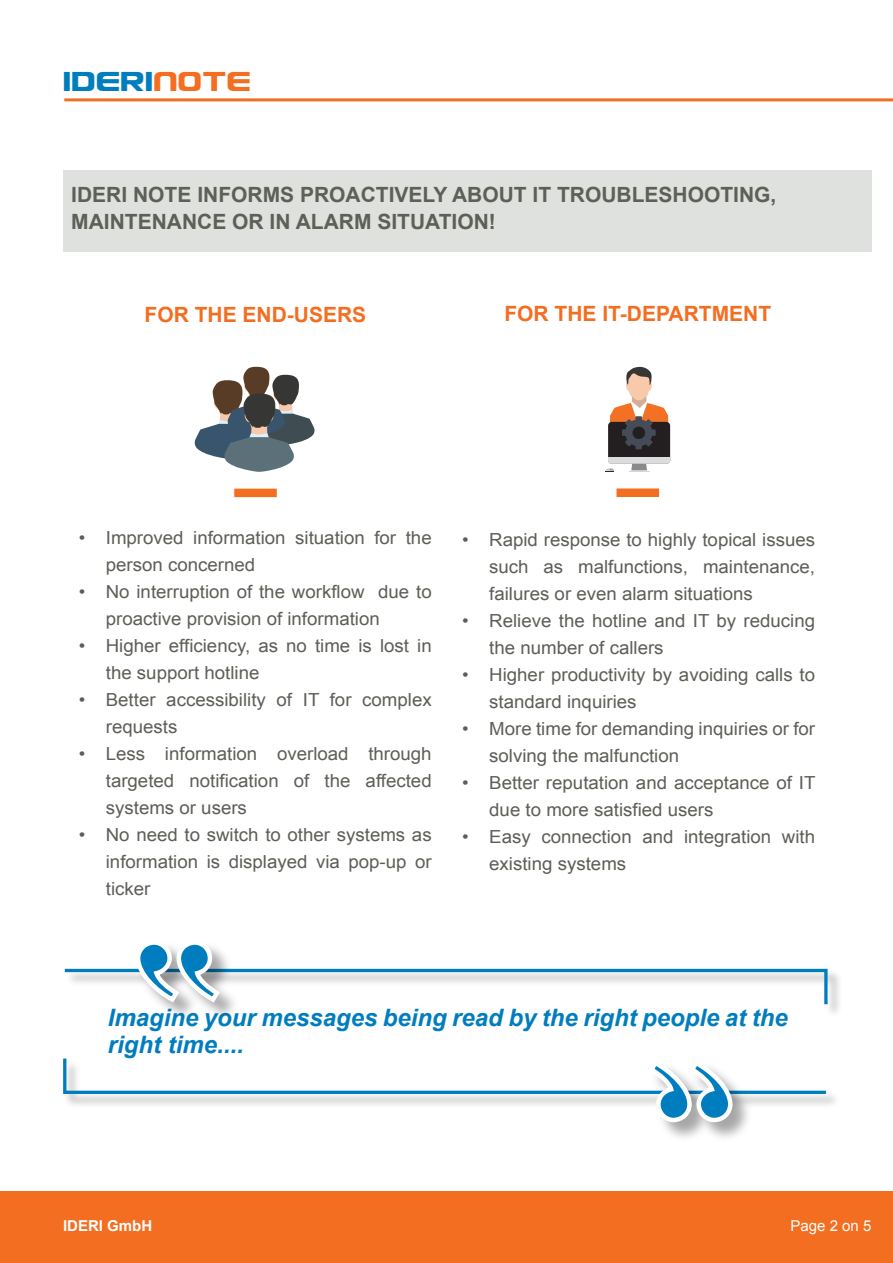
<style>
.page{position:relative;width:893px;height:1263px;background:#fff}
.page>*{position:absolute;margin:0;border:0;box-sizing:border-box;transform-origin:0 0}
.t1{font:33px "Usuzi";color:#007dbe}
.t2{font:italic 700 24px/27px "Arial";color:#007dbe}
.t3{font:700 21px/27px "Arial";color:#5c6056}
.t4{font:700 21px "Arial";color:#f36e21}
.t5{font:18px/27px "Arial";color:#5c5f57;scale:1.04 1}
.t6{font:700 15px "Arial";color:#fff}
.t7{font:15px "Arial";color:#fff}
.s1{color:#f36e21}
</style>
<div class="page">
<svg style="left:194px;top:366px;width:121px;height:106px"></svg>
<div style="left:63px;top:170px;width:808px;height:81px;background:#dfe1df"></div>
<hr style="left:64px;top:98px;width:829px;height:3px;background:#f36e21">
<div style="left:234px;top:489px;width:43px;height:8px;background:#f36e21"></div>
<div style="left:616px;top:488px;width:43px;height:9px;background:#f36e21"></div>
<svg style="left:64px;top:944px;width:765px;height:63px"></svg>
<svg style="left:63px;top:1058px;width:766px;height:66px"></svg>
<div style="left:0;top:1192px;width:893px;height:71px;background:#f36e21"></div>
<svg style="left:605px;top:468px;width:9px;height:4px"></svg>
<div style="left:608px;top:422px;width:62px;height:42px;background:#231f20;border-radius:4px"></div>
<div style="left:608px;top:458px;width:62px;height:6px;background:#dbdcde;border-radius:3px"></div>
<hr style="left:608px;top:458px;width:62px;height:3px;background:#dbdcde">
<svg style="left:628px;top:464px;width:22px;height:8px"></svg>
<svg style="left:610px;top:367px;width:58px;height:82px"></svg>
<h1 class="t1" style="left:64px;top:65px;width:190px">IDERI<span class="s1">NOTE</span></h1>
<p class="t3" style="left:71px;top:182px;width:707px">IDERI NOTE INFORMS PROACTIVELY ABOUT IT TROUBLESHOOTING,<br>MAINTENANCE OR IN ALARM SITUATION!</p>
<p class="t4" style="left:145px;top:301px;width:223px">FOR THE END-USERS</p>
<p class="t4" style="left:504px;top:300px;width:268px">FOR THE IT-DEPARTMENT</p>
<p class="t5" style="left:106px;top:525px;width:315px;text-indent:-27px">• Improved information situation for the person concerned</p>
<p class="t5" style="left:106px;top:579px;width:315px;text-indent:-27px">• No interruption of the workflow due to proactive provision of information</p>
<p class="t5" style="left:106px;top:633px;width:315px;text-indent:-27px">• Higher efficiency, as no time is lost in the support hotline</p>
<p class="t5" style="left:106px;top:687px;width:315px;text-indent:-27px">• Better accessibility of IT for complex requests</p>
<p class="t5" style="left:106px;top:741px;width:315px;text-align:justify;text-indent:-27px">• Less information overload through targeted notification of the affected systems or users</p>
<p class="t5" style="left:106px;top:822px;width:315px;text-align:justify;text-indent:-27px">• No need to switch to other systems as information is displayed via pop-up or ticker</p>
<p class="t5" style="left:489px;top:526px;width:315px;text-align:justify;text-indent:-27px">• Rapid response to highly topical issues such as malfunctions, maintenance, failures or even alarm situations</p>
<p class="t5" style="left:489px;top:607px;width:315px;text-indent:-27px">• Relieve the hotline and IT by reducing the number of callers</p>
<p class="t5" style="left:489px;top:661px;width:315px;text-indent:-27px">• Higher productivity by avoiding calls to standard inquiries</p>
<p class="t5" style="left:489px;top:715px;width:315px;text-indent:-27px">• More time for demanding inquiries or for solving the malfunction</p>
<p class="t5" style="left:489px;top:769px;width:315px;text-indent:-27px">• Better reputation and acceptance of IT due to more satisfied users</p>
<p class="t5" style="left:489px;top:823px;width:315px;text-indent:-27px">• Easy connection and integration with existing systems</p>
<h2 class="t2" style="left:108px;top:1005px;width:681px">Imagine your messages being read by the right people at the right time....</h2>
<p class="t6" style="left:63px;top:1215px;width:91px">IDERI GmbH</p>
<p class="t7" style="left:790px;top:1215px;width:82px">Page 2 on 5</p>
</div>
